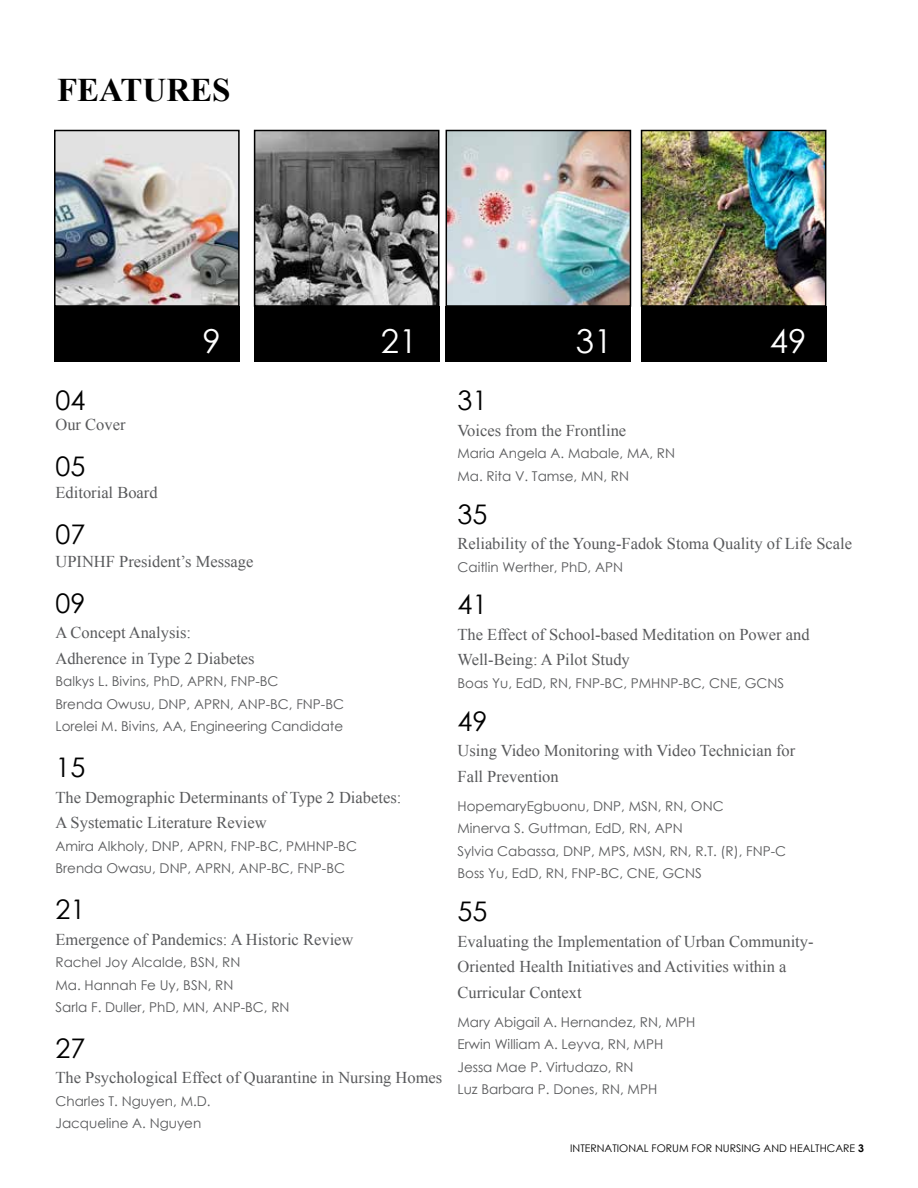
<style>
.page{position:relative;width:918px;height:1188px;background:#fff}
.page>*{position:absolute;margin:0;border:0;box-sizing:border-box;transform-origin:0 0}
.t1{font:700 33px "Times New Roman";color:#000}
.t2{font:33px "Century Gothic";color:#fff}
.t3{font:27px "Century Gothic";color:#000}
.t4{font:16.5px/25.5px "Times New Roman";color:#58595b}
.t5{font:13.5px/22.5px "Century Gothic";color:#58595b}
.t6{font:10.5px "Century Gothic";color:#000}
.s1{font-weight:700}
</style>
<div class="page">
<div style="left:54px;top:306px;width:186px;height:56px;background:#000"></div>
<div style="left:254px;top:306px;width:186px;height:56px;background:#000"></div>
<div style="left:641px;top:306px;width:185px;height:56px;background:#000"></div>
<div style="left:446px;top:306px;width:185px;height:56px;background:#000"></div>
<img style="left:57px;top:133px;width:180px;height:171px">
<div style="left:54px;top:130px;width:186px;height:177px;border:2px solid #000"></div>
<img style="left:257px;top:133px;width:180px;height:171px">
<div style="left:254px;top:130px;width:186px;height:177px;border:2px solid #000"></div>
<img style="left:449px;top:133px;width:179px;height:171px">
<div style="left:446px;top:130px;width:185px;height:177px;border:2px solid #000"></div>
<img style="left:644px;top:133px;width:179px;height:171px">
<div style="left:641px;top:130px;width:185px;height:177px;border:2px solid #000"></div>
<h1 class="t1" style="left:57px;top:66px;width:175px">FEATURES</h1>
<h1 class="t2" style="left:203px;top:318px;width:20px">9</h1>
<h1 class="t2" style="left:381px;top:318px;width:38px">21</h1>
<h1 class="t2" style="left:576px;top:318px;width:38px">31</h1>
<h1 class="t2" style="left:770px;top:318px;width:38px">49</h1>
<h2 class="t3" style="left:56px;top:382px;width:31px">04</h2>
<p class="t4" style="left:56px;top:411px;width:72px">Our Cover</p>
<h2 class="t3" style="left:56px;top:447px;width:31px">05</h2>
<p class="t4" style="left:56px;top:480px;width:104px">Editorial Board</p>
<h2 class="t3" style="left:56px;top:516px;width:31px">07</h2>
<p class="t4" style="left:56px;top:548px;width:199px">UPINHF President’s Message</p>
<h2 class="t3" style="left:56px;top:584px;width:31px">09</h2>
<p class="t4" style="left:56px;top:619px;width:201px">A Concept Analysis:<br>Adherence in Type 2 Diabetes</p>
<p class="t5" style="left:56px;top:670px;width:290px">Balkys L. Bivins, PhD, APRN, FNP-BC<br>Brenda Owusu, DNP, APRN, ANP-BC, FNP-BC<br>Lorelei M. Bivins, AA, Engineering Candidate</p>
<h2 class="t3" style="left:56px;top:749px;width:31px">15</h2>
<p class="t4" style="left:56px;top:784px;width:347px">The Demographic Determinants of Type 2 Diabetes:<br>A Systematic Literature Review</p>
<p class="t5" style="left:56px;top:834px;width:303px">Amira Alkholy, DNP, APRN, FNP-BC, PMHNP-BC<br>Brenda Owasu, DNP, APRN, ANP-BC, FNP-BC</p>
<h2 class="t3" style="left:56px;top:890px;width:31px">21</h2>
<p class="t4" style="left:56px;top:926px;width:300px">Emergence of Pandemics: A Historic Review</p>
<p class="t5" style="left:56px;top:951px;width:236px">Rachel Joy Alcalde, BSN, RN<br>Ma. Hannah Fe Uy, BSN, RN<br>Sarla F. Duller, PhD, MN, ANP-BC, RN</p>
<h2 class="t3" style="left:56px;top:1029px;width:31px">27</h2>
<p class="t4" style="left:56px;top:1065px;width:388px">The Psychological Effect of Quarantine in Nursing Homes</p>
<p class="t5" style="left:56px;top:1090px;width:157px">Charles T. Nguyen, M.D.<br>Jacqueline A. Nguyen</p>
<h2 class="t3" style="left:458px;top:382px;width:31px">31</h2>
<p class="t4" style="left:458px;top:417px;width:170px">Voices from the Frontline</p>
<p class="t5" style="left:458px;top:442px;width:219px">Maria Angela A. Mabale, MA, RN<br>Ma. Rita V. Tamse, MN, RN</p>
<h2 class="t3" style="left:458px;top:495px;width:31px">35</h2>
<p class="t4" style="left:458px;top:530px;width:396px">Reliability of the Young-Fadok Stoma Quality of Life Scale</p>
<p class="t5" style="left:458px;top:555px;width:167px">Caitlin Werther, PhD, APN</p>
<h2 class="t3" style="left:458px;top:586px;width:31px">41</h2>
<p class="t4" style="left:458px;top:621px;width:354px">The Effect of School-based Meditation on Power and<br>Well-Being: A Pilot Study</p>
<p class="t5" style="left:458px;top:671px;width:328px">Boas Yu, EdD, RN, FNP-BC, PMHNP-BC, CNE, GCNS</p>
<h2 class="t3" style="left:458px;top:702px;width:31px">49</h2>
<p class="t4" style="left:458px;top:737px;width:339px">Using Video Monitoring with Video Technician for<br>Fall Prevention</p>
<p class="t5" style="left:458px;top:794px;width:330px">HopemaryEgbuonu, DNP, MSN, RN, ONC<br>Minerva S. Guttman, EdD, RN, APN<br>Sylvia Cabassa, DNP, MPS, MSN, RN, R.T. (R), FNP-C Boss Yu, EdD, RN, FNP-BC, CNE, GCNS</p>
<h2 class="t3" style="left:458px;top:892px;width:31px">55</h2>
<p class="t4" style="left:458px;top:928px;width:358px">Evaluating the Implementation of Urban Community-<br>Oriented Health Initiatives and Activities within a<br>Curricular Context</p>
<p class="t5" style="left:458px;top:1010px;width:239px">Mary Abigail A. Hernandez, RN, MPH<br>Erwin William A. Leyva, RN, MPH<br>Jessa Mae P. Virtudazo, RN<br>Luz Barbara P. Dones, RN, MPH</p>
<p class="t6" style="left:570px;top:1141px;width:295px">INTERNATIONAL FORUM FOR NURSING AND HEALTHCARE <span class="s1">3</span></p>
</div>
